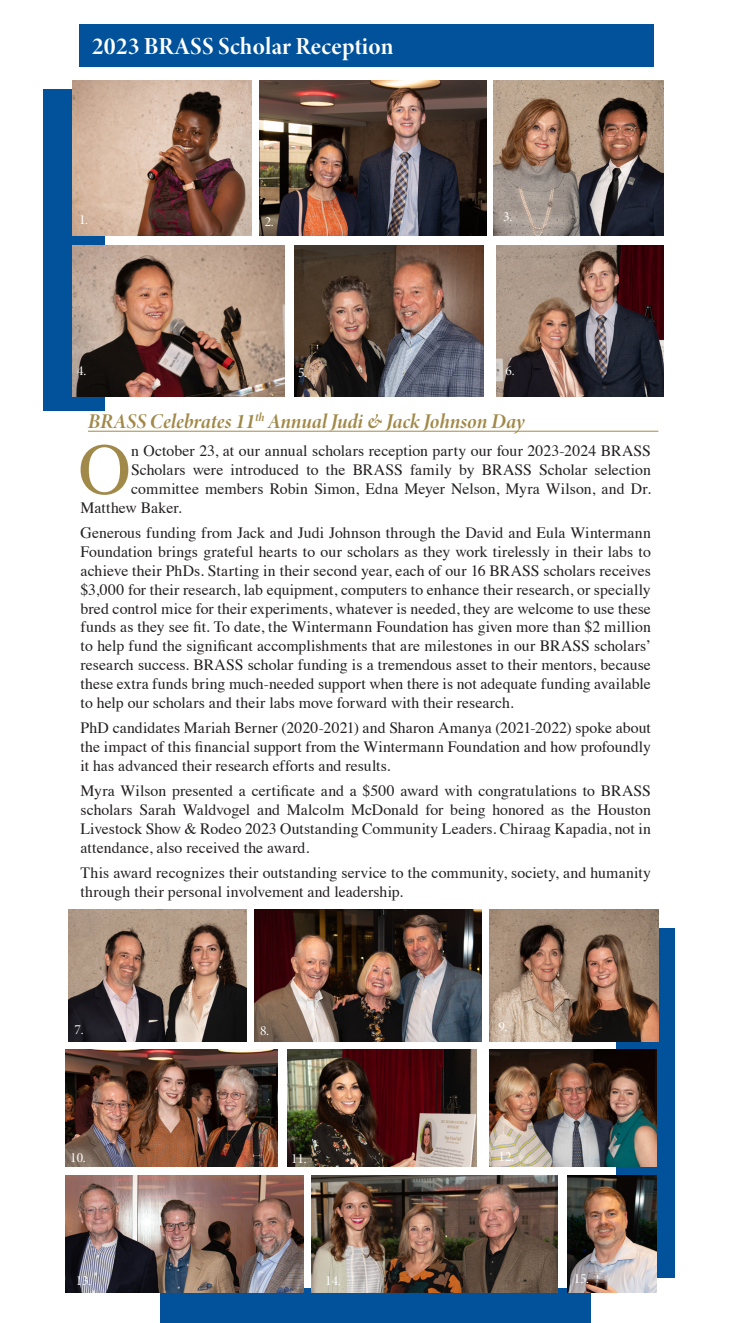
<style>
.page{position:relative;width:756px;height:1323px;background:#fff}
.page>*{position:absolute;margin:0;border:0;box-sizing:border-box;transform-origin:0 0}
.Paragraph{font:72.8px "Times";color:#a18949}
.Heading_TWO{font:24.5px "Minion Variable Concept";letter-spacing:.01em;color:#fff}
.SubHead{font:italic 21px "Minion Variable Concept";color:#a18949}
.Paragraph-2{font:15.75px/18.9px "Times";letter-spacing:.005em;color:#231f20;text-align:justify}
.Story_9pt{font:14px "Minion Variable Concept";color:#fff}
</style>
<div class="page">
<div style="left:616px;top:928px;width:58px;height:350px;background:#01529a"></div>
<div style="left:43px;top:89px;width:62px;height:322px;background:#01529a"></div>
<div style="left:160px;top:1288px;width:431px;height:35px;background:#01529a"></div>
<div style="left:79px;top:24px;width:575px;height:43px;background:#01529a"></div>
<hr style="left:88px;top:431px;width:570px;height:1px;background:#a18949">
<img style="left:68px;top:910px;width:179px;height:131px">
<img style="left:255px;top:910px;width:227px;height:131px">
<img style="left:489px;top:910px;width:169px;height:131px">
<img style="left:65px;top:1176px;width:238px;height:117px">
<img style="left:311px;top:1176px;width:247px;height:117px">
<img style="left:65px;top:1050px;width:212px;height:117px">
<img style="left:287px;top:1050px;width:189px;height:117px">
<img style="left:489px;top:1050px;width:167px;height:117px">
<img style="left:73px;top:81px;width:178px;height:154px">
<img style="left:260px;top:81px;width:226px;height:154px">
<img style="left:494px;top:81px;width:169px;height:154px">
<img style="left:72px;top:246px;width:212px;height:150px">
<img style="left:294px;top:246px;width:189px;height:150px">
<img style="left:496px;top:246px;width:167px;height:150px">
<img style="left:567px;top:1176px;width:89px;height:117px">
<p class="Heading_TWO" style="left:92px;top:29px;width:303px">2023 BRASS Scholar Reception</p>
<p class="Story_9pt" style="left:79px;top:210px;width:10px">1.</p>
<p class="Story_9pt" style="left:265px;top:211px;width:10px">2.</p>
<p class="Story_9pt" style="left:503px;top:207px;width:10px">3.</p>
<p class="Story_9pt" style="left:77px;top:361px;width:10px">4.</p>
<p class="Story_9pt" style="left:298px;top:363px;width:10px">5.</p>
<p class="Story_9pt" style="left:506px;top:360px;width:10px">6.</p>
<p class="SubHead" style="left:88px;top:407px;width:438px">BRASS Celebrates 11<sup>th</sup> Annual Judi &amp; Jack Johnson Day</p>
<p class="Paragraph" style="left:78px;top:401px;width:54px">O</p>
<p class="Paragraph-2" style="left:131px;top:440px;width:521px">n October 23, at our annual scholars reception party our four 2023-2024 BRASS</p>
<p class="Paragraph-2" style="left:131px;top:459px;width:521px">Scholars were introduced to the BRASS family by BRASS Scholar selection</p>
<p class="Paragraph-2" style="left:131px;top:478px;width:521px">committee members Robin Simon, Edna Meyer Nelson, Myra Wilson, and Dr.</p>
<p class="Paragraph-2" style="left:81px;top:497px;width:103px">Matthew Baker.</p>
<p class="Paragraph-2" style="left:81px;top:522px;width:572px">Generous funding from Jack and Judi Johnson through the David and Eula Wintermann Foundation brings grateful hearts to our scholars as they work tirelessly in their labs to achieve their PhDs. Starting in their second year, each of our 16 BRASS scholars receives $3,000 for their research, lab equipment, computers to enhance their research, or specially bred control mice for their experiments, whatever is needed, they are welcome to use these funds as they see fit. To date, the Wintermann Foundation has given more than $2 million to help fund the significant accomplishments that are milestones in our BRASS scholars’ research success. BRASS scholar funding is a tremendous asset to their mentors, because these extra funds bring much-needed support when there is not adequate funding available to help our scholars and their labs move forward with their research.</p>
<p class="Paragraph-2" style="left:81px;top:717px;width:572px">PhD candidates Mariah Berner (2020-2021) and Sharon Amanya (2021-2022) spoke about the impact of this financial support from the Wintermann Foundation and how profoundly it has advanced their research efforts and results.</p>
<p class="Paragraph-2" style="left:81px;top:780px;width:572px">Myra Wilson presented a certificate and a $500 award with congratulations to BRASS scholars Sarah Waldvogel and Malcolm McDonald for being honored as the Houston Livestock Show &amp; Rodeo 2023 Outstanding Community Leaders. Chiraag Kapadia, not in attendance, also received the award.</p>
<p class="Paragraph-2" style="left:81px;top:862px;width:572px">This award recognizes their outstanding service to the community, society, and humanity through their personal involvement and leadership.</p>
<p class="Story_9pt" style="left:75px;top:1019px;width:10px">7.</p>
<p class="Story_9pt" style="left:260px;top:1020px;width:10px">8.</p>
<p class="Story_9pt" style="left:499px;top:1017px;width:10px">9.</p>
<p class="Story_9pt" style="left:70px;top:1147px;width:17px">10.</p>
<p class="Story_9pt" style="left:291px;top:1149px;width:17px">11.</p>
<p class="Story_9pt" style="left:499px;top:1147px;width:17px">12.</p>
<p class="Story_9pt" style="left:76px;top:1271px;width:17px">13.</p>
<p class="Story_9pt" style="left:325px;top:1271px;width:17px">14.</p>
<p class="Story_9pt" style="left:574px;top:1268px;width:17px">15.</p>
</div>
